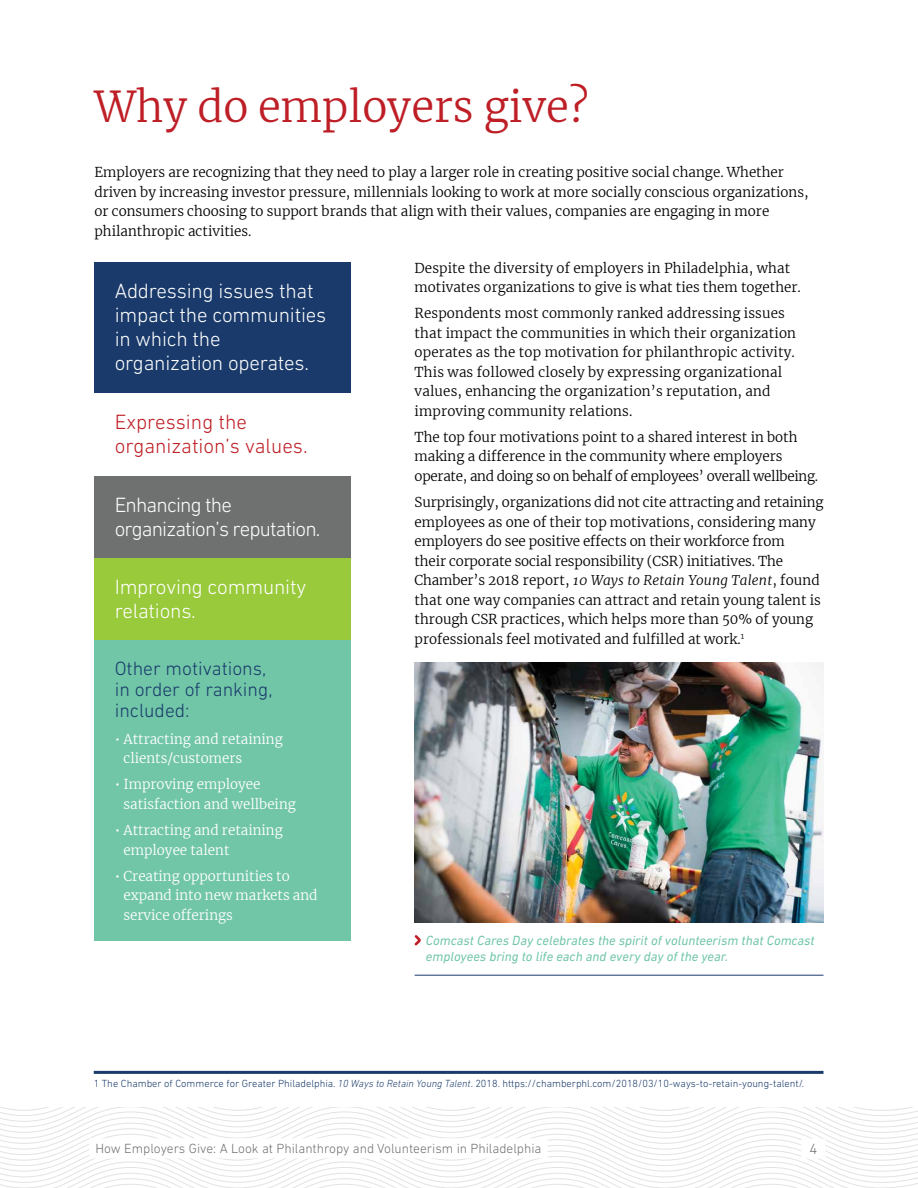
<style>
.page{position:relative;width:918px;height:1188px;background:#fff}
.page>*{position:absolute;margin:0;border:0;box-sizing:border-box;transform-origin:0 0}
.t1{font:300 42px "Merriweather";color:#be1e25}
.t2{font:300 21px/24px "DIN Next LT Pro";letter-spacing:-.01em;color:#fff}
.t3{font:300 21px/24px "DIN Next LT Pro";letter-spacing:-.04em;color:#fff}
.t4{font:300 21px/24px "DIN Next LT Pro";color:#be1e25}
.t5{font:300 19.5px/21px "DIN Next LT Pro";color:#193a6a}
.t6{font:300 15px "DIN Next LT Pro";color:#6f7170}
.t7{font:300 13.5px/19.5px "Merriweather";color:#000}
.t8{font:300 13.5px/19.5px "Merriweather";color:#fff}
.t9{font:italic 13.5px/16.5px "DIN Next LT Pro";color:#71c6a8}
.t10{font:300 13.5px "DIN Next LT Pro";color:#6f7170}
.t11{font:300 10.5px "DIN Next LT Pro";color:#193a6a}
.s1{font-style:italic}
</style>
<div class="page">
<hr style="left:94px;top:1071px;width:729px;height:3px;background:#193a6a">
<div style="left:94px;top:262px;width:257px;height:131px;background:#193a6a"></div>
<div style="left:94px;top:476px;width:257px;height:82px;background:#6f7170"></div>
<div style="left:94px;top:558px;width:257px;height:83px;background:#99ca3c"></div>
<div style="left:94px;top:641px;width:257px;height:300px;background:#71c6a8"></div>
<hr style="left:415px;top:975px;width:409px;height:1px;background:#193a6a">
<svg style="left:415px;top:935px;width:6px;height:11px"></svg>
<img style="left:415px;top:663px;width:409px;height:259px">
<svg style="left:0;top:1107px;width:918px;height:81px"></svg>
<div style="left:802px;top:1139px;width:23px;height:19px;background:#fff"></div>
<div style="left:90px;top:1139px;width:457px;height:19px;background:#fff"></div>
<h1 class="t1" style="left:94px;top:78px;width:496px">Why do employers give?</h1>
<p class="t7" style="left:94px;top:162px;width:716px">Employers are recognizing that they need to play a larger role in creating positive social change. Whether driven by increasing investor pressure, millennials looking to work at more socially conscious organizations, or consumers choosing to support brands that align with their values, companies are engaging in more philanthropic activities.</p>
<h2 class="t2" style="left:115px;top:279px;width:213px">Addressing issues that impact the communities in which the organization operates.</h2>
<h2 class="t4" style="left:115px;top:410px;width:194px">Expressing the organization’s values.</h2>
<h2 class="t3" style="left:115px;top:493px;width:207px">Enhancing the organization’s reputation.</h2>
<h2 class="t2" style="left:115px;top:574px;width:193px">Improving community relations.</h2>
<h3 class="t5" style="left:115px;top:658px;width:159px">Other motivations, in order of ranking, included:</h3>
<p class="t8" style="left:123px;top:729px;width:161px;text-indent:-9px">• Attracting and retaining clients/customers</p>
<p class="t8" style="left:123px;top:774px;width:174px;text-indent:-9px">• Improving employee satisfaction and wellbeing</p>
<p class="t8" style="left:123px;top:820px;width:161px;text-indent:-9px">• Attracting and retaining employee talent</p>
<p class="t8" style="left:123px;top:866px;width:196px;text-indent:-9px">• Creating opportunities to expand into new markets and service offerings</p>
<p class="t7" style="left:415px;top:258px;width:388px">Despite the diversity of employers in Philadelphia, what motivates organizations to give is what ties them together.</p>
<p class="t7" style="left:415px;top:303px;width:383px">Respondents most commonly ranked addressing issues that impact the communities in which their organization operates as the top motivation for philanthropic activity.<br>This was followed closely by expressing organizational values, enhancing the organization’s reputation, and improving community relations.</p>
<p class="t7" style="left:415px;top:427px;width:405px">The top four motivations point to a shared interest in both making a difference in the community where employers operate, and doing so on behalf of employees’ overall wellbeing.</p>
<p class="t7" style="left:415px;top:492px;width:410px">Surprisingly, organizations did not cite attracting and retaining employees as one of their top motivations, considering many employers do see positive effects on their workforce from<br>their corporate social responsibility (CSR) initiatives. The Chamber’s 2018 report, <span class="s1">10 Ways to Retain Young Talent</span>, found that one way companies can attract and retain young talent is through CSR practices, which helps more than 50% of young professionals feel motivated and fulfilled at work.<sup>1</sup></p>
<p class="t9" style="left:426px;top:932px;width:390px">Comcast Cares Day celebrates the spirit of volunteerism that Comcast employees bring to life each and every day of the year.</p>
<p class="t11" style="left:94px;top:1078px;width:712px">1 The Chamber of Commerce for Greater Philadelphia. <span class="s1">10 Ways to Retain Young Talent</span>. 2018. https://chamberphl.com/2018/03/10-ways-to-retain-young-talent/.</p>
<p class="t10" style="left:95px;top:1141px;width:448px">How Employers Give: A Look at Philanthropy and Volunteerism in Philadelphia</p>
<p class="t6" style="left:809px;top:1140px;width:9px">4</p>
</div>
